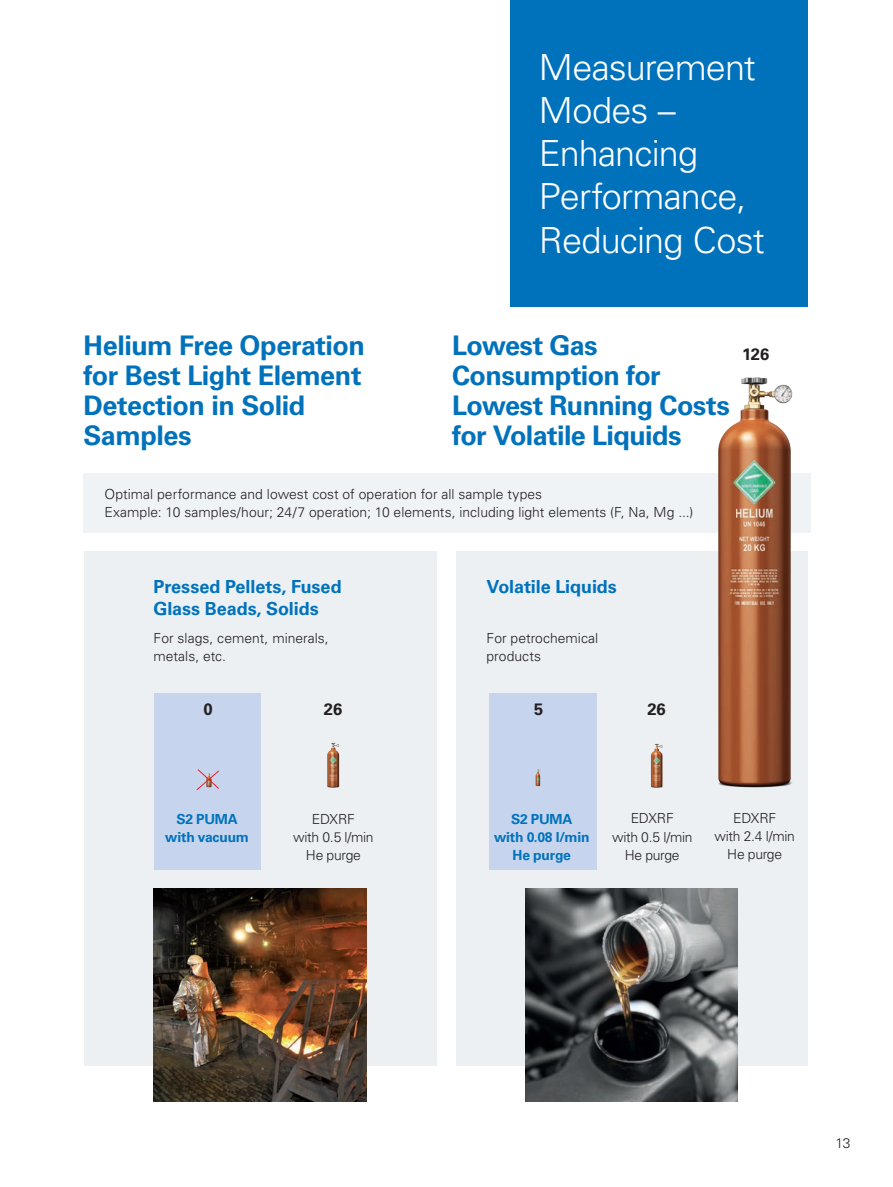
<style>
.page{position:relative;width:893px;height:1187px;background:#fff}
.page>*{position:absolute;margin:0;border:0;box-sizing:border-box;transform-origin:0 0}
.t1{font:300 36px/43.2px "Univers LT Std";letter-spacing:-.025em;color:#fff}
.t2{font:700 27px/30px "Univers LT Std";letter-spacing:-.02em;color:#0072bc}
.t3{font:700 18px/21.6px "Univers LT Std";letter-spacing:-.005em;color:#0072bc}
.t4{font:700 16.5px "Univers LT Std";letter-spacing:.005em;color:#231f20}
.t5{font:300 13.8px/18px "Univers LT Std";color:#231f20}
.t6{font:300 13.8px/18px "Univers LT Std";letter-spacing:-.02em;color:#231f20;text-align:center}
.t7{font:700 13.8px/18px "Univers LT Std";letter-spacing:-.015em;color:#0072bc;text-align:center}
</style>
<div class="page">
<div style="left:85px;top:551px;width:352px;height:514px;background:#ecf0f3"></div>
<div style="left:456px;top:551px;width:352px;height:514px;background:#ecf0f3"></div>
<div style="left:489px;top:693px;width:107px;height:177px;background:#c6d5ed"></div>
<img style="left:650px;top:744px;width:13px;height:44px">
<img style="left:154px;top:888px;width:212px;height:213px">
<img style="left:525px;top:888px;width:213px;height:213px">
<img style="left:327px;top:743px;width:13px;height:45px">
<div style="left:154px;top:693px;width:107px;height:177px;background:#c6d5ed"></div>
<div style="left:84px;top:473px;width:727px;height:60px;background:#f0f3f6"></div>
<img style="left:535px;top:769px;width:6px;height:17px">
<svg style="left:196px;top:769px;width:23px;height:21px"></svg>
<img style="left:718px;top:377px;width:75px;height:411px">
<div style="left:510px;top:0;width:298px;height:306px;background:#0072bc"></div>
<h2 class="t2" style="left:84px;top:331px;width:283px">Helium Free Operation</h2>
<h2 class="t2" style="left:84px;top:361px;width:279px">for Best Light Element<br>Detection in Solid<br>Samples</h2>
<h1 class="t1" style="left:539px;top:45px;width:227px">Measurement<br>Modes –<br>Enhancing<br>Performance,<br>Reducing Cost</h1>
<h2 class="t2" style="left:452px;top:331px;width:279px">Lowest Gas<br>Consumption for<br>Lowest Running Costs for Volatile Liquids</h2>
<p class="t4" style="left:742px;top:344px;width:29px">126</p>
<p class="t5" style="left:104px;top:485px;width:590px">Optimal performance and lowest cost of operation for all sample types<br>Example: 10 samples/hour; 24/7 operation; 10 elements, including light elements (F, Na, Mg ...)</p>
<h3 class="t3" style="left:154px;top:576px;width:190px">Pressed Pellets, Fused<br>Glass Beads, Solids</h3>
<p class="t5" style="left:154px;top:629px;width:177px">For slags, cement, minerals, metals, etc.</p>
<h3 class="t3" style="left:486px;top:576px;width:132px">Volatile Liquids</h3>
<p class="t5" style="left:486px;top:629px;width:113px">For petrochemical products</p>
<p class="t4" style="left:204px;top:699px;width:11px">0</p>
<p class="t4" style="left:534px;top:699px;width:11px">5</p>
<p class="t4" style="left:324px;top:699px;width:20px">26</p>
<p class="t4" style="left:647px;top:699px;width:20px">26</p>
<p class="t7" style="left:165px;top:809px;width:85px">S2 PUMA with vacuum</p>
<p class="t6" style="left:293px;top:809px;width:82px">EDXRF<br>with 0.5 l/min<br>He purge</p>
<p class="t7" style="left:494px;top:809px;width:97px">S2 PUMA<br>with 0.08 l/min<br>He purge</p>
<p class="t6" style="left:612px;top:809px;width:82px">EDXRF<br>with 0.5 l/min<br>He purge</p>
<p class="t6" style="left:714px;top:809px;width:82px">EDXRF<br>with 2.4 l/min<br>He purge</p>
<p class="t5" style="left:835px;top:1133px;width:16px">13</p>
</div>
